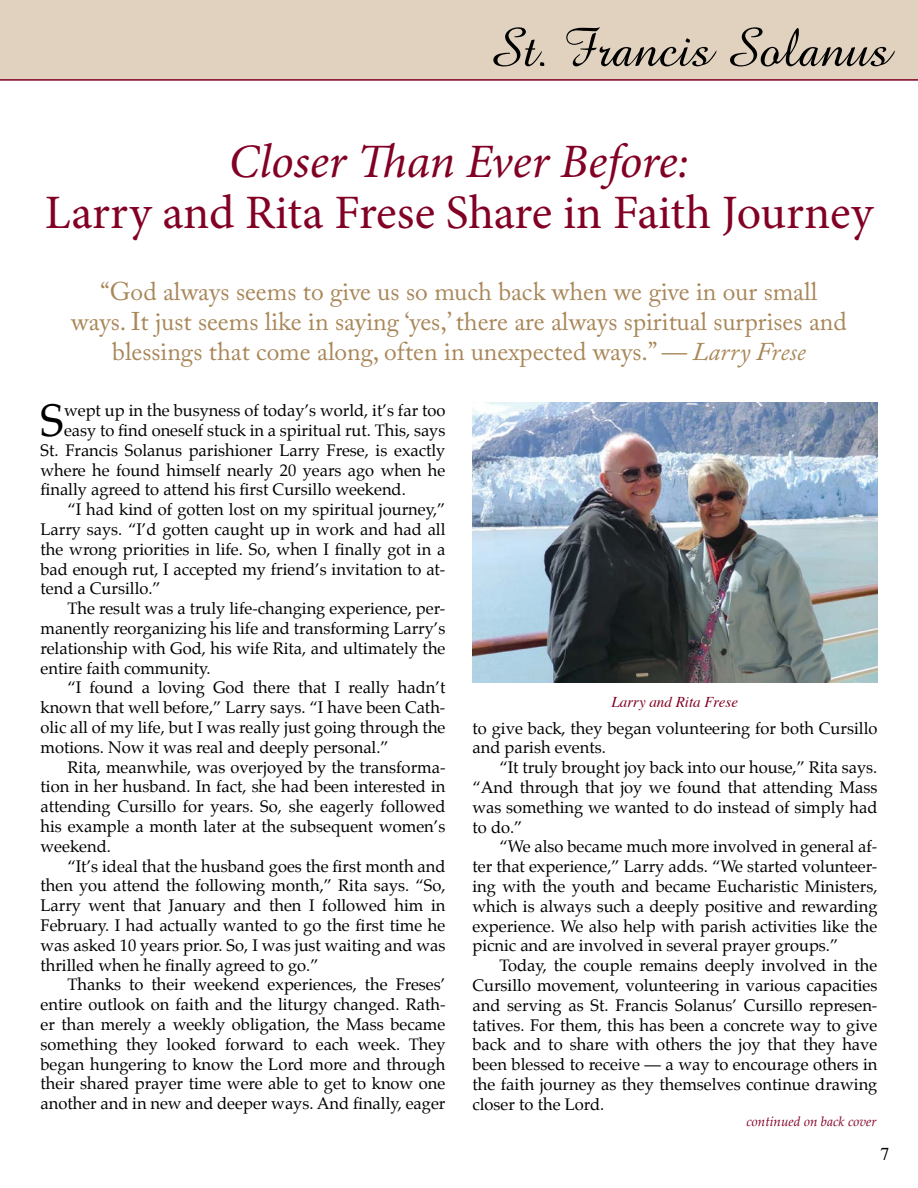
<style>
.page{position:relative;width:918px;height:1188px;background:#fff}
.page>*{position:absolute;margin:0;border:0;box-sizing:border-box;transform-origin:0 0}
.t1{font:55.5px "Amaze Normal";color:#000}
.t2{font:48px "Minion Pro";letter-spacing:-.005em;color:#820024}
.t3{font:italic 48px "Minion Pro";letter-spacing:-.005em;color:#820024}
.t4{font:44.85px "Palatino";color:#000}
.t5{font:25.5px/30px "Adobe Caslon Pro";color:#a98759;text-align:center}
.t6{font:18px "Times";color:#000}
.t7{font:16.5px/19.8px "Palatino";color:#000;text-align:justify}
.t8{font:italic 15px "Times";color:#820024}
.t9{font:italic 13.5px "Palatino Linotype";color:#820024}
.s1{font-style:italic}
</style>
<div class="page">
<div style="left:0;top:0;width:918px;height:79px;background:#e0d2bf"></div>
<hr style="left:0;top:79px;width:918px;height:2px;background:#820024">
<img style="left:472px;top:403px;width:406px;height:279px">
<h1 class="t1" style="left:487px;top:12px;width:404px">St. Francis Solanus</h1>
<h2 class="t3" style="left:229px;top:129px;width:462px">Closer Than Ever Before:</h2>
<h2 class="t2" style="left:45px;top:181px;width:830px">Larry and Rita Frese Share in Faith Journey</h2>
<h3 class="t5" style="left:71px;top:276px;width:777px">“God always seems to give us so much back when we give in our small ways. It just seems like in saying ‘yes,’ there are always spiritual surprises and blessings that come along, often in unexpected ways.” <span class="s1">— Larry Frese</span></h3>
<h3 class="t4" style="left:40px;top:383px;width:25px">S</h3>
<p class="t7" style="left:64px;top:401px;width:383px">wept up in the busyness of today’s world, it’s far too</p>
<p class="t7" style="left:64px;top:421px;width:383px">easy to find oneself stuck in a spiritual rut. This, says</p>
<p class="t7" style="left:40px;top:440px;width:407px">St. Francis Solanus parishioner Larry Frese, is exactly</p>
<p class="t7" style="left:40px;top:460px;width:406px">where he found himself nearly 20 years ago when he</p>
<p class="t7" style="left:40px;top:480px;width:367px">finally agreed to attend his first Cursillo weekend.</p>
<p class="t7" style="left:67px;top:500px;width:380px">“I had kind of gotten lost on my spiritual journey,”</p>
<p class="t7" style="left:40px;top:520px;width:407px">Larry says. “I’d gotten caught up in work and had all</p>
<p class="t7" style="left:40px;top:539px;width:406px">the wrong priorities in life. So, when I finally got in a</p>
<p class="t7" style="left:40px;top:559px;width:406px">bad enough rut, I accepted my friend’s invitation to at-</p>
<p class="t7" style="left:40px;top:579px;width:122px">tend a Cursillo.”</p>
<p class="t7" style="left:67px;top:599px;width:379px">The result was a truly life-changing experience, per-</p>
<p class="t7" style="left:40px;top:619px;width:406px">manently reorganizing his life and transforming Larry’s</p>
<p class="t7" style="left:40px;top:638px;width:407px">relationship with God, his wife Rita, and ultimately the</p>
<p class="t7" style="left:40px;top:658px;width:172px">entire faith community.</p>
<p class="t7" style="left:67px;top:678px;width:379px">“I found a loving God there that I really hadn’t</p>
<p class="t7" style="left:40px;top:698px;width:406px">known that well before,” Larry says. “I have been Cath-</p>
<p class="t7" style="left:40px;top:718px;width:407px">olic all of my life, but I was really just going through the</p>
<p class="t7" style="left:40px;top:737px;width:350px">motions. Now it was real and deeply personal.”</p>
<p class="t7" style="left:67px;top:757px;width:380px">Rita, meanwhile, was overjoyed by the transforma-</p>
<p class="t7" style="left:40px;top:777px;width:407px">tion in her husband. In fact, she had been interested in</p>
<p class="t7" style="left:40px;top:797px;width:406px">attending Cursillo for years. So, she eagerly followed</p>
<p class="t7" style="left:40px;top:817px;width:406px">his example a month later at the subsequent women’s</p>
<p class="t7" style="left:40px;top:836px;width:72px">weekend.</p>
<p class="t7" style="left:67px;top:856px;width:380px">“It’s ideal that the husband goes the first month and</p>
<p class="t7" style="left:40px;top:876px;width:406px">then you attend the following month,” Rita says. “So,</p>
<p class="t7" style="left:40px;top:896px;width:406px">Larry went that January and then I followed him in</p>
<p class="t7" style="left:40px;top:916px;width:406px">February. I had actually wanted to go the first time he</p>
<p class="t7" style="left:40px;top:935px;width:407px">was asked 10 years prior. So, I was just waiting and was</p>
<p class="t7" style="left:40px;top:955px;width:280px">thrilled when he finally agreed to go.”</p>
<p class="t7" style="left:67px;top:975px;width:379px">Thanks to their weekend experiences, the Freses’</p>
<p class="t7" style="left:40px;top:995px;width:407px">entire outlook on faith and the liturgy changed. Rath-</p>
<p class="t7" style="left:40px;top:1015px;width:406px">er than merely a weekly obligation, the Mass became</p>
<p class="t7" style="left:40px;top:1034px;width:407px">something they looked forward to each week. They</p>
<p class="t7" style="left:40px;top:1054px;width:406px">began hungering to know the Lord more and through</p>
<p class="t7" style="left:40px;top:1074px;width:406px">their shared prayer time were able to get to know one</p>
<p class="t7" style="left:40px;top:1094px;width:406px">another and in new and deeper ways. And finally, eager</p>
<p class="t8" style="left:612px;top:688px;width:128px">Larry and Rita Frese</p>
<p class="t7" style="left:472px;top:718px;width:406px">to give back, they began volunteering for both Cursillo and parish events.</p>
<p class="t7" style="left:472px;top:758px;width:407px;text-indent:27px">“It truly brought joy back into our house,” Rita says. “And through that joy we found that attending Mass was something we wanted to do instead of simply had to do.”</p>
<p class="t7" style="left:472px;top:837px;width:407px;text-indent:27px">“We also became much more involved in general af&shy;ter that experience,” Larry adds. “We started volunteer&shy;ing with the youth and became Eucharistic Ministers, which is always such a deeply positive and rewarding experience. We also help with parish activities like the picnic and are involved in several prayer groups.”</p>
<p class="t7" style="left:472px;top:956px;width:406px;text-indent:27px">Today, the couple remains deeply involved in the Cursillo movement, volunteering in various capacities and serving as St. Francis Solanus’ Cursillo represen&shy;tatives. For them, this has been a concrete way to give back and to share with others the joy that they have been blessed to receive — a way to encourage others in the faith journey as they themselves continue drawing closer to the Lord.</p>
<p class="t9" style="left:746px;top:1112px;width:132px">continued on back cover</p>
<p class="t6" style="left:880px;top:1137px;width:10px">7</p>
</div>
